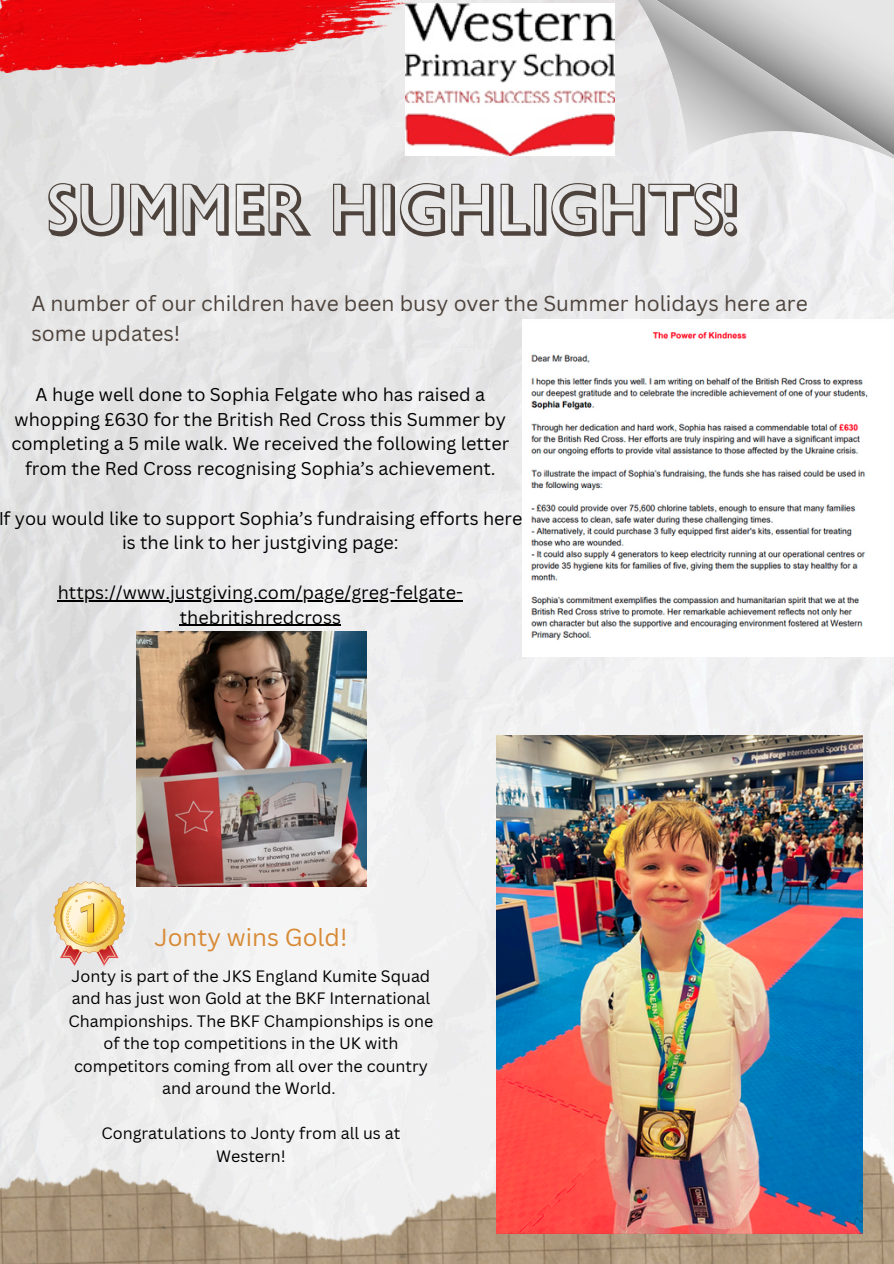
<style>
.page{position:relative;width:894px;height:1264px;background:#fff}
.page>*{position:absolute;margin:0;border:0;box-sizing:border-box;transform-origin:0 0}
.t1{font:69px "Gill Sans Shadow MT Std";letter-spacing:-.03em;color:#4d433c}
.t2{font:24px "Canva Sans";color:#d88934}
.t3{font:21px/29.2px "Canva Sans";color:#4d433c}
.t4{font:18px/24.8px "Canva Sans";color:#000;text-align:center}
.t5{font:16.05px/22.5px "Canva Sans";color:#000;text-align:center}
</style>
<div class="page">
<img style="left:0;top:0;width:893px;height:1142px">
<svg style="left:618px;top:0;width:275px;height:180px;background:#cdcdcd"></svg>
<img style="left:0;top:1142px;width:893px;height:121px">
<img style="left:0;top:0;width:447px;height:72px">
<img style="left:405px;top:3px;width:209px;height:152px">
<img style="left:522px;top:319px;width:371px;height:338px">
<img style="left:496px;top:735px;width:365px;height:498px">
<img style="left:53px;top:881px;width:72px;height:84px">
<img style="left:136px;top:631px;width:230px;height:255px">
<hr style="left:58px;top:600px;width:405px;height:1px;background:#000">
<hr style="left:180px;top:625px;width:161px;height:1px;background:#000">
<h4 class="t1" style="left:47px;top:189px;width:692px">SUMMER HIGHLIGHTS!</h4>
<h4 class="t3" style="left:31px;top:288px;width:777px">A number of our children have been busy over the Summer holidays here are some updates!</h4>
<h4 class="t4" style="left:11px;top:381px;width:499px">A huge well done to Sophia Felgate who has raised a whopping £630 for the British Red Cross this Summer by completing a 5 mile walk. We received the following letter from the Red Cross recognising Sophia’s achievement.</h4>
<p class="t4" style="left:-2px;top:505px;width:525px">If you would like to support Sophia’s fundraising efforts here is the link to her justgiving page:</p>
<p class="t4" style="left:58px;top:579px;width:406px">https://www.justgiving.com/page/greg-felgate&shy;thebritishredcross</p>
<p class="t2" style="left:154px;top:920px;width:194px">Jonty wins Gold!</p>
<h2 class="t5" style="left:69px;top:964px;width:366px">Jonty is part of the JKS England Kumite Squad and has just won Gold at the BKF International Championships. The BKF Championships is one of the top competitions in the UK with competitors coming from all over the country and around the World.</h2>
<p class="t5" style="left:101px;top:1121px;width:300px">Congratulations to Jonty from all us at<br>Western!</p>
</div>
